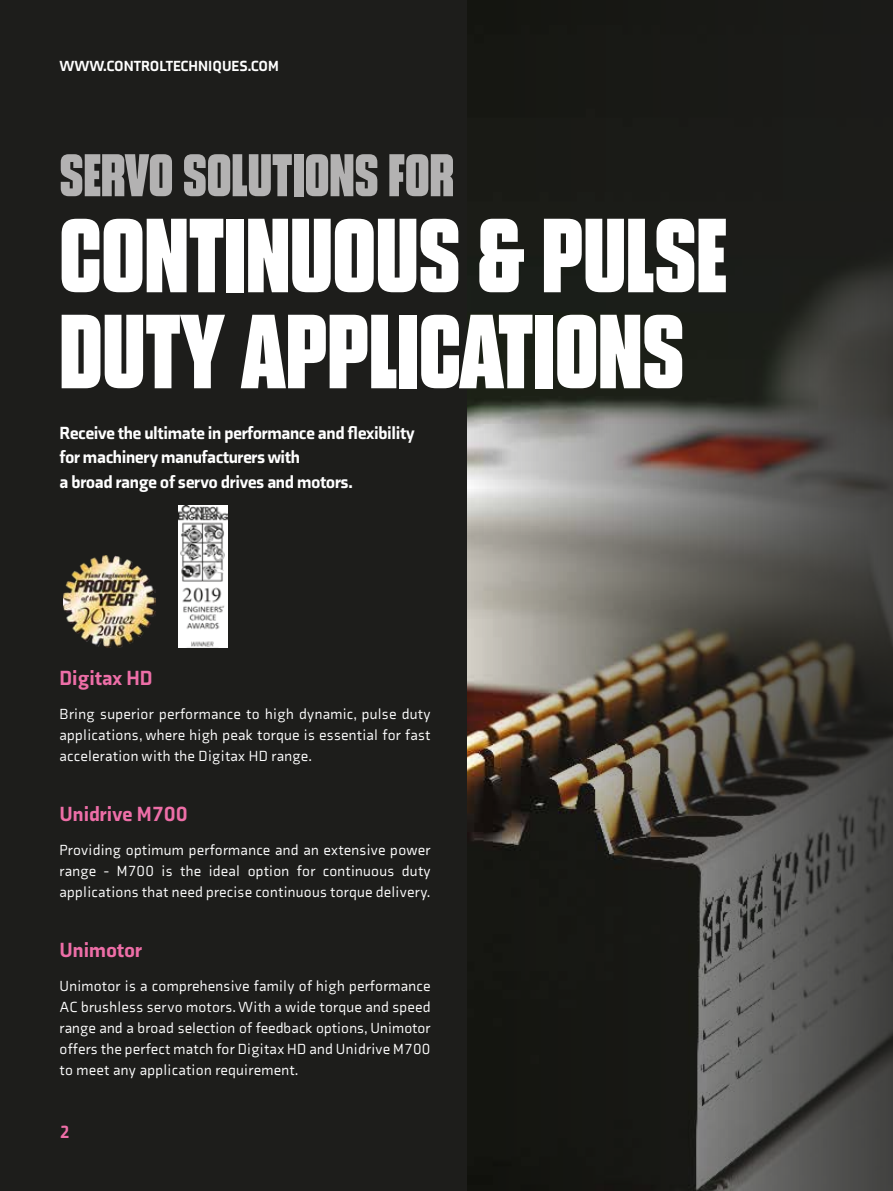
<style>
.page{position:relative;width:893px;height:1191px;background:#1d1d1b}
.page>*{position:absolute;margin:0;border:0;box-sizing:border-box;transform-origin:0 0}
.t1{font:105px/96px "Blunt Con";color:#fff}
.t2{font:60px "Blunt Con";color:#b3b2b2}
.t3{font:900 21px "Axia";color:#ed6ea7}
.t4{font:900 18px/24px "Axia";letter-spacing:-.02em;color:#fff}
.t5{font:900 18px "Axia";color:#ed6ea7}
.t6{font:15px/21px "Axia";letter-spacing:.02em;color:#fff;text-align:justify}
.t7{font:900 15px "Axia";color:#fff}
</style>
<div class="page">
<img style="left:468px;top:0;width:425px;height:1191px">
<img style="left:64px;top:555px;width:92px;height:92px">
<img style="left:179px;top:505px;width:48px;height:142px">
<p class="t7" style="left:60px;top:56px;width:221px">WWW.CONTROLTECHNIQUES.COM</p>
<h2 class="t2" style="left:60px;top:148px;width:396px">SERVO SOLUTIONS FOR</h2>
<h1 class="t1" style="left:60px;top:208px;width:669px">CONTINUOUS &amp; PULSE<br>DUTY APPLICATIONS</h1>
<p class="t4" style="left:60px;top:421px;width:356px">Receive the ultimate in performance and flexibility for machinery manufacturers with<br>a broad range of servo drives and motors.</p>
<h3 class="t3" style="left:60px;top:665px;width:95px">Digitax HD</h3>
<p class="t6" style="left:60px;top:703px;width:372px">Bring superior performance to high dynamic, pulse duty applications, where high peak torque is essential for fast acceleration with the Digitax HD range.</p>
<h3 class="t3" style="left:60px;top:801px;width:130px">Unidrive M700</h3>
<p class="t6" style="left:60px;top:839px;width:373px">Providing optimum performance and an extensive power range - M700 is the ideal option for continuous duty applications that need precise continuous torque delivery.</p>
<h3 class="t3" style="left:60px;top:937px;width:84px">Unimotor</h3>
<p class="t6" style="left:60px;top:975px;width:373px">Unimotor is a comprehensive family of high performance AC brushless servo motors. With a wide torque and speed range and a broad selection of feedback options, Unimotor offers the perfect match for Digitax HD and Unidrive M700 to meet any application requirement.</p>
<p class="t5" style="left:60px;top:1121px;width:12px">2</p>
</div>
